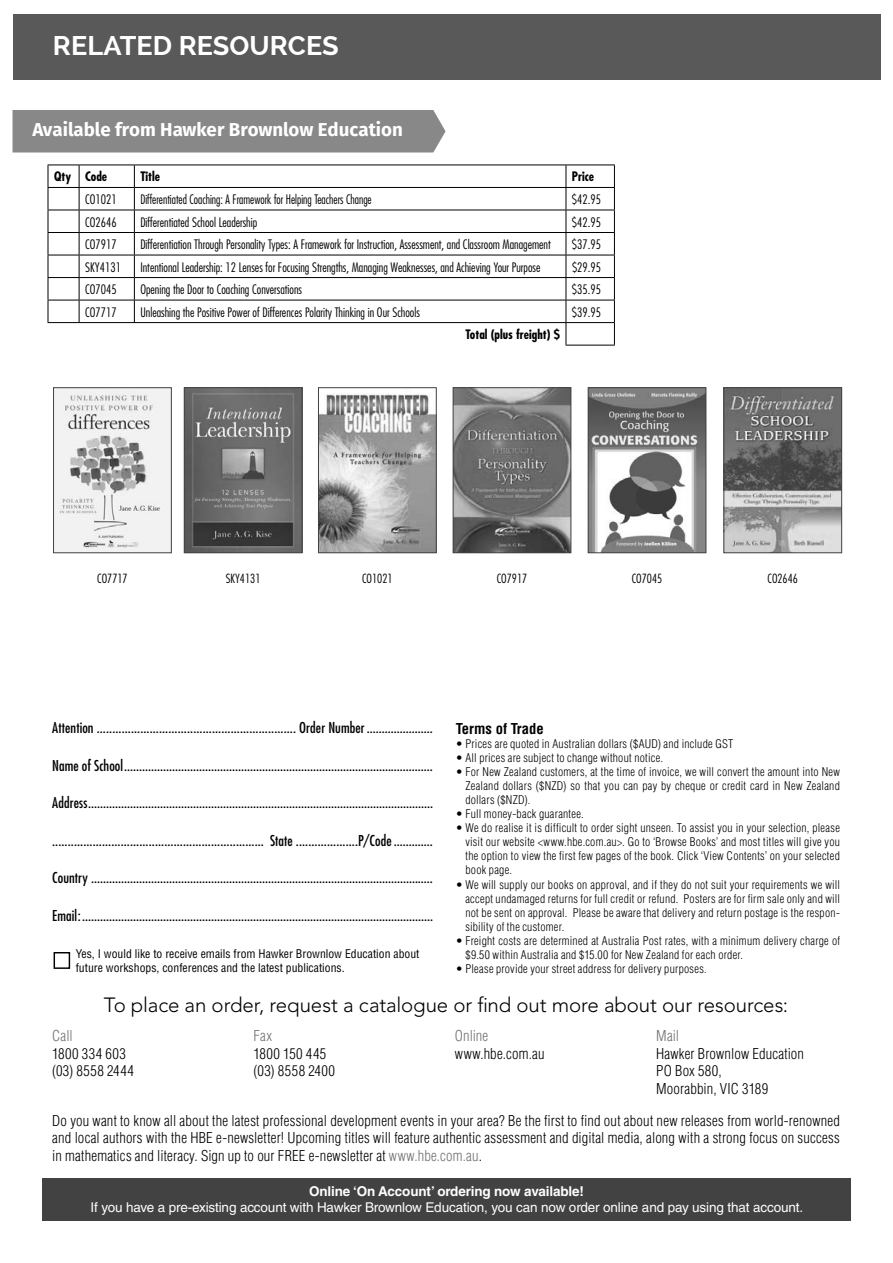
<style>
.page{position:relative;width:893px;height:1263px;background:#fff}
.page>*{position:absolute;margin:0;border:0;box-sizing:border-box;transform-origin:0 0}
.t1{font:700 27px "Raleway";color:#fff}
.t2{font:300 20.4px "Avenir LT Std";letter-spacing:-.005em;color:#000}
.t3{font:700 18.75px "Fira Sans";color:#fff}
.t4{font:condensed 14.7px "Futura";letter-spacing:.005em;color:#000}
.t5{font:300 condensed 14.7px/17.5px "Helvetica LT Std";letter-spacing:.015em;color:#000}
.t6{font:300 condensed 14.7px "Helvetica LT Std";letter-spacing:.01em;color:#717171}
.t7{font:700 condensed 14.7px "Helvetica LT Std";color:#000}
.t8{font:13.5px "Helvetica LT Std";letter-spacing:-.01em;color:#fff}
.t9{font:700 13.5px "Helvetica LT Std";letter-spacing:-.01em;color:#fff}
.t10{font:300 condensed 12.75px "Futura Std";color:#000}
.t11{font:300 condensed 12.75px "Futura Std";color:#000;scale:.95 1}
.t12{font:700 condensed 12.75px "Futura Std";color:#000}
.t13{font:300 condensed 12.3px "Futura Std";color:#000}
.t14{font:300 condensed 11.7px/14.1px "Helvetica LT Std";letter-spacing:.02em;color:#000;text-align:justify}
.t15{font:condensed 11.7px/14.1px "Helvetica LT Std";color:#000}
.s1{color:#717171}
</style>
<div class="page">
<div style="left:54px;top:952px;width:16px;height:17px;border:1px solid #000"></div>
<div style="left:42px;top:1178px;width:809px;height:42px;background:#424242"></div>
<div style="left:13px;top:14px;width:867px;height:65px;background:#595959"></div>
<div style="left:13px;top:110px;width:433px;height:42px;background:#888"></div>
<img style="left:55px;top:389px;width:115px;height:162px">
<div style="left:53px;top:387px;width:119px;height:166px;border:1px solid #414141"></div>
<img style="left:320px;top:394px;width:115px;height:157px">
<div style="left:318px;top:387px;width:119px;height:166px;border:1px solid #414141"></div>
<img style="left:590px;top:389px;width:114px;height:162px">
<div style="left:588px;top:387px;width:118px;height:166px;border:1px solid #414141"></div>
<img style="left:726px;top:389px;width:114px;height:162px">
<div style="left:724px;top:387px;width:118px;height:166px;border:1px solid #414141"></div>
<img style="left:186px;top:389px;width:114px;height:162px">
<div style="left:184px;top:387px;width:118px;height:166px;border:1px solid #414141"></div>
<img style="left:455px;top:389px;width:114px;height:162px">
<div style="left:453px;top:387px;width:118px;height:166px;border:1px solid #414141"></div>
<hr style="left:48px;top:165px;width:31px;height:1px;background:#000">
<hr style="left:79px;top:165px;width:55px;height:1px;background:#000">
<hr style="left:134px;top:165px;width:432px;height:1px;background:#000">
<hr style="left:566px;top:165px;width:49px;height:1px;background:#000">
<hr style="left:48px;top:187px;width:31px;height:1px;background:#000">
<hr style="left:79px;top:187px;width:55px;height:1px;background:#000">
<hr style="left:134px;top:187px;width:432px;height:1px;background:#000">
<hr style="left:566px;top:187px;width:49px;height:1px;background:#000">
<hr style="left:48px;top:210px;width:31px;height:1px;background:#000">
<hr style="left:79px;top:210px;width:55px;height:1px;background:#000">
<hr style="left:134px;top:210px;width:432px;height:1px;background:#000">
<hr style="left:566px;top:210px;width:49px;height:1px;background:#000">
<hr style="left:48px;top:232px;width:31px;height:1px;background:#000">
<hr style="left:79px;top:232px;width:55px;height:1px;background:#000">
<hr style="left:134px;top:232px;width:432px;height:1px;background:#000">
<hr style="left:566px;top:232px;width:49px;height:1px;background:#000">
<hr style="left:48px;top:255px;width:31px;height:1px;background:#000">
<hr style="left:79px;top:255px;width:55px;height:1px;background:#000">
<hr style="left:134px;top:255px;width:432px;height:1px;background:#000">
<hr style="left:566px;top:255px;width:49px;height:1px;background:#000">
<hr style="left:48px;top:277px;width:31px;height:1px;background:#000">
<hr style="left:79px;top:277px;width:55px;height:1px;background:#000">
<hr style="left:134px;top:277px;width:432px;height:1px;background:#000">
<hr style="left:566px;top:277px;width:49px;height:1px;background:#000">
<hr style="left:48px;top:300px;width:31px;height:1px;background:#000">
<svg style="left:48px;top:165px;width:1px;height:157px"></svg>
<hr style="left:79px;top:300px;width:55px;height:1px;background:#000">
<svg style="left:79px;top:165px;width:1px;height:157px"></svg>
<hr style="left:134px;top:300px;width:432px;height:1px;background:#000">
<svg style="left:134px;top:165px;width:1px;height:157px"></svg>
<hr style="left:566px;top:300px;width:49px;height:1px;background:#000">
<hr style="left:48px;top:322px;width:567px;height:1px;background:#000">
<svg style="left:566px;top:165px;width:1px;height:180px"></svg>
<svg style="left:614px;top:165px;width:1px;height:180px"></svg>
<hr style="left:566px;top:345px;width:49px;height:1px;background:#000">
<h1 class="t1" style="left:53px;top:31px;width:287px">RELATED RESOURCES</h1>
<h3 class="t3" style="left:33px;top:121px;width:372px">Available from Hawker Brownlow Education</h3>
<p class="t12" style="left:54px;top:171px;width:55px">Qty Code</p>
<p class="t12" style="left:140px;top:171px;width:21px">Title</p>
<p class="t12" style="left:572px;top:171px;width:24px">Price</p>
<p class="t10" style="left:85px;top:193px;width:33px">CO1021</p>
<p class="t11" style="left:140px;top:193px;width:245px">Differentiated Coaching: A Framework for Helping Teachers Change</p>
<p class="t10" style="left:572px;top:193px;width:31px">$42.95</p>
<p class="t10" style="left:85px;top:216px;width:33px">CO2646</p>
<p class="t10" style="left:140px;top:216px;width:118px">Differentiated School Leadership</p>
<p class="t10" style="left:572px;top:216px;width:31px">$42.95</p>
<p class="t10" style="left:85px;top:238px;width:33px">CO7917</p>
<p class="t10" style="left:140px;top:238px;width:412px">Differentiation Through Personality Types: A Framework for Instruction, Assessment, and Classroom Management</p>
<p class="t10" style="left:572px;top:238px;width:31px">$37.95</p>
<p class="t10" style="left:85px;top:261px;width:37px">SKY4131</p>
<p class="t10" style="left:140px;top:261px;width:402px">Intentional Leadership: 12 Lenses for Focusing Strengths, Managing Weaknesses, and Achieving Your Purpose</p>
<p class="t10" style="left:572px;top:261px;width:31px">$29.95</p>
<p class="t10" style="left:85px;top:283px;width:33px">CO7045</p>
<p class="t10" style="left:140px;top:283px;width:163px">Opening the Door to Coaching Conversations</p>
<p class="t10" style="left:572px;top:283px;width:31px">$35.95</p>
<p class="t10" style="left:85px;top:306px;width:33px">CO7717</p>
<p class="t10" style="left:140px;top:306px;width:281px">Unleashing the Positive Power of Differences Polarity Thinking in Our Schools</p>
<p class="t10" style="left:572px;top:306px;width:31px">$39.95</p>
<p class="t12" style="left:466px;top:328px;width:96px">Total (plus freight) $</p>
<p class="t13" style="left:97px;top:573px;width:32px">CO7717</p>
<p class="t13" style="left:226px;top:573px;width:36px">SKY4131</p>
<p class="t13" style="left:362px;top:573px;width:32px">CO1021</p>
<p class="t13" style="left:497px;top:573px;width:32px">CO7917</p>
<p class="t13" style="left:632px;top:573px;width:32px">CO7045</p>
<p class="t13" style="left:767px;top:573px;width:32px">CO2646</p>
<p class="t4" style="left:52px;top:719px;width:382px">Attention ................................................................ Order Number ......................</p>
<p class="t4" style="left:52px;top:756px;width:382px">Name of School .......................................................................................................</p>
<p class="t4" style="left:52px;top:794px;width:382px">Address ...................................................................................................................</p>
<p class="t4" style="left:52px;top:831px;width:382px">.................................................................... State ....................P/Code .............</p>
<p class="t4" style="left:52px;top:869px;width:382px">Country ..................................................................................................................</p>
<p class="t4" style="left:52px;top:906px;width:382px">Email: .....................................................................................................................</p>
<p class="t15" style="left:76px;top:948px;width:345px">Yes, I would like to receive emails from Hawker Brownlow Education about future workshops, conferences and the latest publications.</p>
<p class="t7" style="left:456px;top:724px;width:90px">Terms of Trade</p>
<p class="t14" style="left:456px;top:738px;width:279px">• Prices are quoted in Australian dollars ($AUD) and include GST</p>
<p class="t14" style="left:456px;top:752px;width:209px">• All prices are subject to change without notice.</p>
<p class="t14" style="left:465px;top:766px;width:376px;text-indent:-10px">• For New Zealand customers, at the time of invoice, we will convert the amount into New Zealand dollars ($NZD) so that you can pay by cheque or credit card in New Zealand dollars ($NZD).</p>
<p class="t14" style="left:456px;top:808px;width:129px">• Full money-back guarantee.</p>
<p class="t14" style="left:465px;top:822px;width:376px;text-indent:-10px">• We do realise it is difficult to order sight unseen. To assist you in your selection, please visit our website &lt;www.hbe.com.au&gt;. Go to ‘Browse Books’ and most titles will give you the option to view the first few pages of the book. Click ‘View Contents’ on your selected book page.</p>
<p class="t14" style="left:465px;top:879px;width:376px;text-indent:-10px">• We will supply our books on approval, and if they do not suit your requirements we will accept undamaged returns for full credit or refund. Posters are for firm sale only and will not be sent on approval. Please be aware that delivery and return postage is the respon&shy;sibility of the customer.</p>
<p class="t14" style="left:465px;top:935px;width:376px;text-indent:-10px">• Freight costs are determined at Australia Post rates, with a minimum delivery charge of $9.50 within Australia and $15.00 for New Zealand for each order.</p>
<p class="t14" style="left:456px;top:963px;width:252px">• Please provide your street address for delivery purposes.</p>
<h2 class="t2" style="left:104px;top:994px;width:686px">To place an order, request a catalogue or find out more about our resources:</h2>
<p class="t6" style="left:52px;top:1031px;width:22px">Call</p>
<p class="t5" style="left:52px;top:1046px;width:83px">1800 334 603 (03) 8558 2444</p>
<p class="t6" style="left:254px;top:1031px;width:20px">Fax</p>
<p class="t5" style="left:254px;top:1046px;width:83px">1800 150 445 (03) 8558 2400</p>
<p class="t6" style="left:455px;top:1031px;width:35px">Online</p>
<p class="t5" style="left:455px;top:1046px;width:91px">www.hbe.com.au</p>
<p class="t6" style="left:656px;top:1031px;width:24px">Mail</p>
<p class="t5" style="left:656px;top:1046px;width:149px">Hawker Brownlow Education<br>PO Box 580,<br>Moorabbin, VIC 3189</p>
<p class="t5" style="left:52px;top:1113px;width:789px;text-align:justify">Do you want to know all about the latest professional development events in your area? Be the first to find out about new releases from world-renowned and local authors with the HBE e-newsletter! Upcoming titles will feature authentic assessment and digital media, along with a strong focus on success in mathematics and literacy. Sign up to our FREE e-newsletter at <span class="s1">www.hbe.com.au</span>.</p>
<p class="t9" style="left:309px;top:1186px;width:276px">Online ‘On Account’ ordering now available!</p>
<p class="t8" style="left:91px;top:1202px;width:714px">If you have a pre-existing account with Hawker Brownlow Education, you can now order online and pay using that account.</p>
</div>
